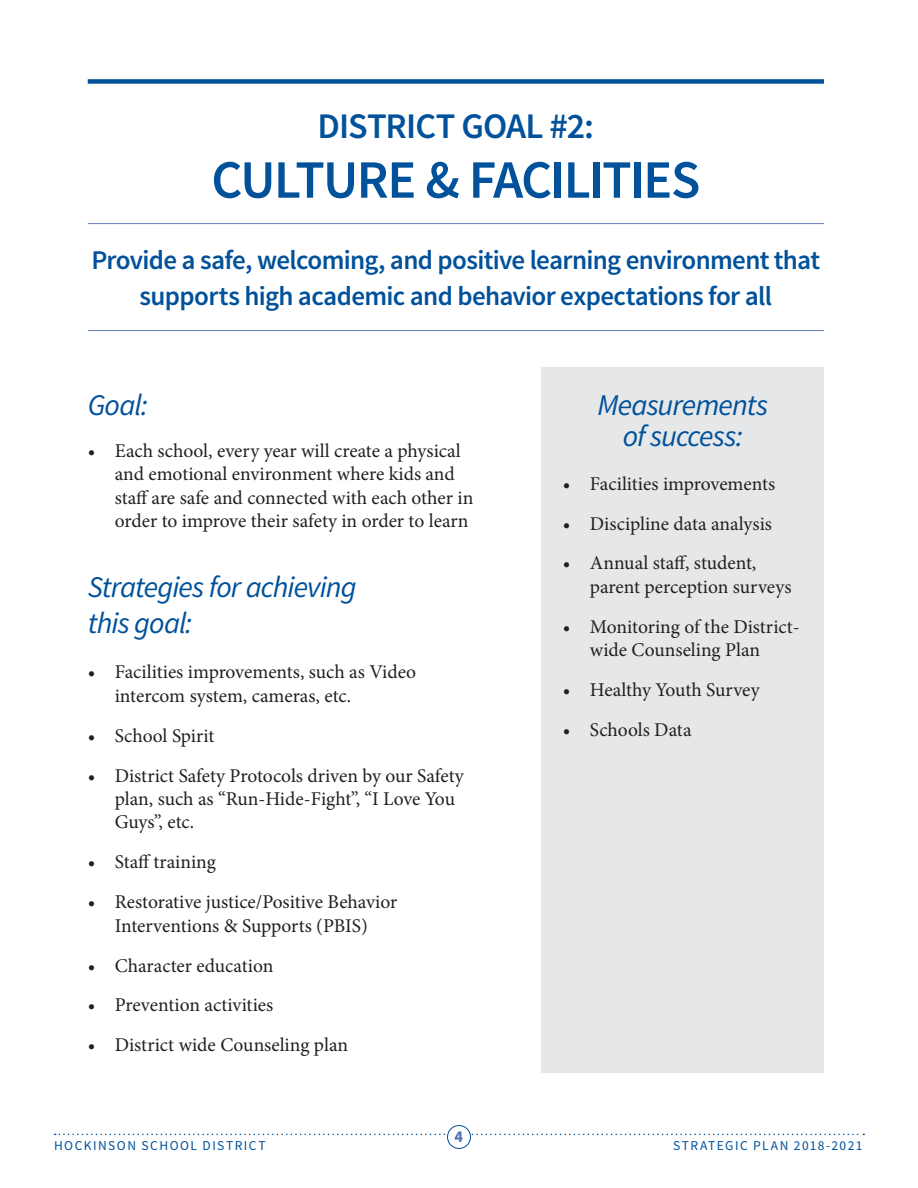
<style>
.page{position:relative;width:918px;height:1188px;background:#fff}
.page>*{position:absolute;margin:0;border:0;box-sizing:border-box;transform-origin:0 0}
.t1{font:600 54px "Source Sans Pro";letter-spacing:-.035em;color:#01519b}
.t2{font:600 36px "Source Sans Pro";letter-spacing:-.025em;color:#01519b}
.t3{font:italic 30px/36px "Source Sans Pro";letter-spacing:-.03em;color:#01519b}
.t4{font:600 27px/36px "Source Sans Pro";letter-spacing:-.025em;color:#01519b;text-align:center}
.t5{font:19.5px/23.4px "Minion Pro";color:#231f20}
.t6{font:700 16.5px "Source Sans Pro";color:#4f73b2}
.t7{font:13.5px "Source Sans Pro";letter-spacing:.105em;color:#01519b}
</style>
<div class="page">
<svg style="left:55px;top:1134px;width:809px;height:1px"></svg>
<div style="left:448px;top:1126px;width:22px;height:22px;background:#fff;border-radius:50%"></div>
<div style="left:447px;top:1125px;width:24px;height:24px;border:1px solid #01519b;border-radius:50%"></div>
<div style="left:88px;top:79px;width:736px;height:5px;background:#01519b"></div>
<hr style="left:88px;top:223px;width:736px;height:1px;background:#6781bb">
<hr style="left:88px;top:330px;width:736px;height:1px;background:#6781bb">
<div style="left:542px;top:367px;width:282px;height:706px;background:#e6e7e9"></div>
<p class="t2" style="left:318px;top:103px;width:278px">DISTRICT GOAL #2:</p>
<p class="t1" style="left:211px;top:146px;width:491px">CULTURE &amp; FACILITIES</p>
<p class="t4" style="left:91px;top:242px;width:730px">Provide a safe, welcoming, and positive learning environment that supports high academic and behavior expectations for all</p>
<p class="t3" style="left:88px;top:387px;width:62px">Goal:</p>
<p class="t5" style="left:115px;top:439px;width:360px;text-indent:-27px">• Each school, every year will create a physical and emotional environment where kids and staff are safe and connected with each other in order to improve their safety in order to learn</p>
<p class="t3" style="left:88px;top:569px;width:270px">Strategies for achieving this goal:</p>
<p class="t5" style="left:115px;top:661px;width:303px;text-indent:-27px">• Facilities improvements, such as Video intercom system, cameras, etc.</p>
<p class="t5" style="left:88px;top:724px;width:128px">• School Spirit</p>
<p class="t5" style="left:115px;top:764px;width:350px;text-indent:-27px">• District Safety Protocols driven by our Safety plan, such as “Run-Hide-Fight”, “I Love You<br>Guys”, etc.</p>
<p class="t5" style="left:88px;top:851px;width:130px">• Staff training</p>
<p class="t5" style="left:88px;top:890px;width:311px;text-align:center">• Restorative justice/Positive Behavior<br>Interventions &amp; Supports (PBIS)</p>
<p class="t5" style="left:88px;top:954px;width:187px">• Character education</p>
<p class="t5" style="left:88px;top:994px;width:187px">• Prevention activities</p>
<p class="t5" style="left:88px;top:1034px;width:262px">• District wide Counseling plan</p>
<p class="t3" style="left:597px;top:389px;width:172px;line-height:31.5px;text-align:center">Measurements of success:</p>
<p class="t5" style="left:563px;top:472px;width:214px">• Facilities improvements</p>
<p class="t5" style="left:563px;top:512px;width:211px">• Discipline data analysis</p>
<p class="t5" style="left:590px;top:552px;width:203px;text-indent:-27px">• Annual staff, student, parent perception surveys</p>
<p class="t5" style="left:590px;top:615px;width:211px;text-indent:-27px">• Monitoring of the District&shy;wide Counseling Plan</p>
<p class="t5" style="left:563px;top:678px;width:198px">• Healthy Youth Survey</p>
<p class="t5" style="left:563px;top:718px;width:130px">• Schools Data</p>
<p class="t6" style="left:455px;top:1126px;width:10px">4</p>
<p class="t7" style="left:54px;top:1137px;width:213px">HOCKINSON SCHOOL DISTRICT</p>
<p class="t7" style="left:673px;top:1137px;width:191px">STRATEGIC PLAN 2018-2021</p>
</div>
